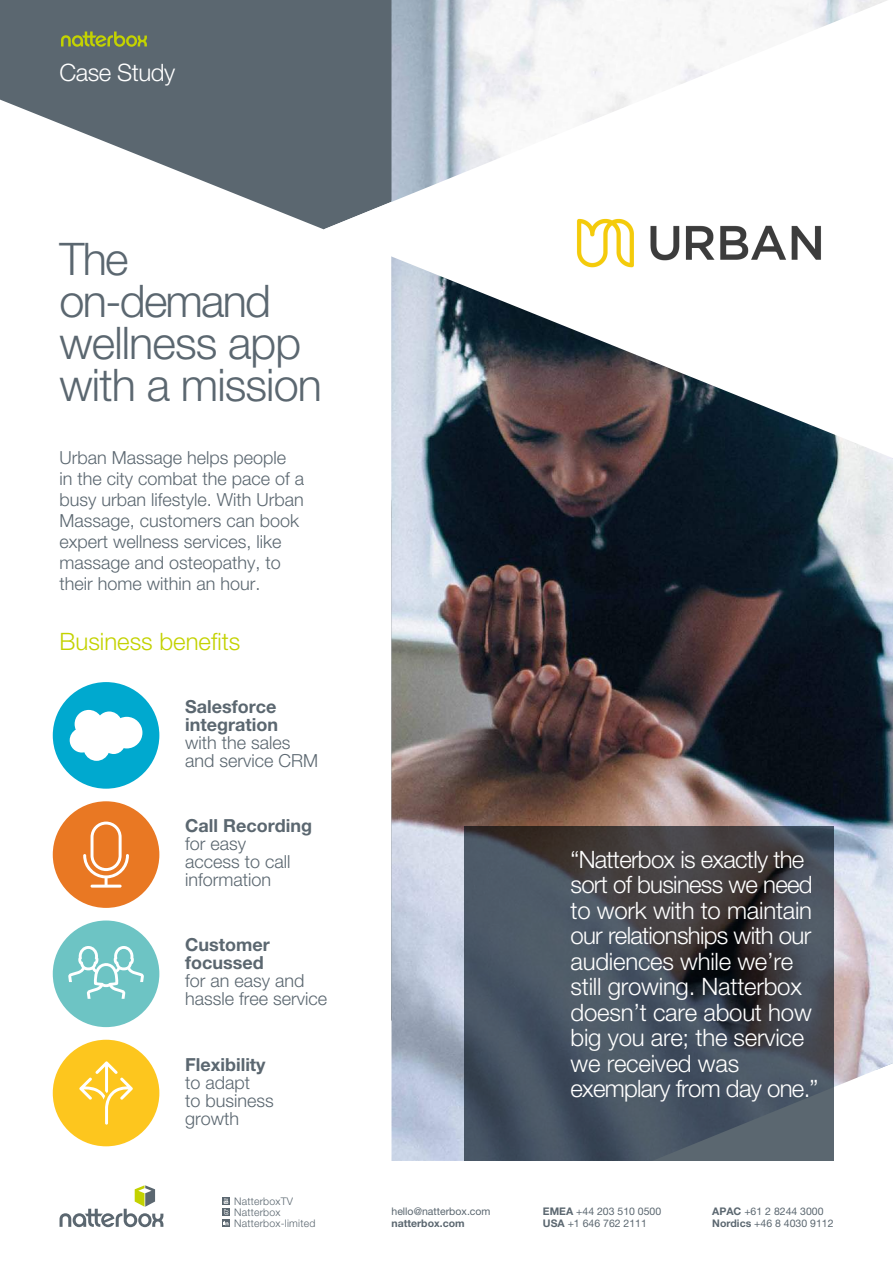
<style>
.page{position:relative;width:893px;height:1263px;background:#fff}
.page>*{position:absolute;margin:0;border:0;box-sizing:border-box;transform-origin:0 0}
.t1{font:300 45px/42px "Helvetica Neue LT Pro";letter-spacing:-.02em;color:#5b6770}
.t2{font:300 24px/25.5px "Helvetica Neue LT Pro";letter-spacing:-.01em;color:#fff}
.t3{font:300 24px "Helvetica Neue LT Pro";color:#c3d200}
.t4{font:300 18px/21px "Helvetica Neue LT Pro";color:#5b6770}
.t5{font:700 18px/18px "Helvetica Neue LT Pro";color:#5b6770}
.t6{font:10.5px/12px "Helvetica Neue LT Pro";color:#5b6770}
.t7{font:300 10.5px/11.1px "Helvetica Neue LT Pro";letter-spacing:.02em;color:#5b6770}
.t8{font:700 10.5px "Helvetica Neue LT Pro";color:#5b6770}
.s1{font-weight:700}
</style>
<div class="page">
<svg style="left:0;top:0;width:324px;height:229px;fill:#5b6770"></svg>
<img style="left:391px;top:458px;width:502px;height:703px">
<svg style="left:324px;top:0;width:567px;height:458px"></svg>
<svg style="left:61px;top:31px;width:86px;height:16px"></svg>
<svg style="left:464px;top:826px;width:369px;height:335px;background:#444c56"></svg>
<svg style="left:60px;top:1185px;width:103px;height:42px"></svg>
<svg style="left:222px;top:1208px;width:8px;height:8px"></svg>
<svg style="left:222px;top:1197px;width:8px;height:7px"></svg>
<svg style="left:224px;top:1198px;width:4px;height:17px"></svg>
<svg style="left:222px;top:1219px;width:8px;height:8px"></svg>
<svg style="left:224px;top:1221px;width:4px;height:4px"></svg>
<div style="left:53px;top:801px;width:106px;height:107px;background:#e97823;border-radius:50%"></div>
<svg style="left:83px;top:821px;width:46px;height:67px"></svg>
<div style="left:53px;top:1040px;width:106px;height:106px;background:#fdc61e;border-radius:50%"></div>
<svg style="left:79px;top:1061px;width:54px;height:64px"></svg>
<div style="left:53px;top:682px;width:106px;height:107px;background:#00a9cf;border-radius:50%"></div>
<svg style="left:70px;top:710px;width:72px;height:51px"></svg>
<div style="left:53px;top:920px;width:106px;height:107px;background:#6dc4c4;border-radius:50%"></div>
<svg style="left:68px;top:946px;width:76px;height:53px"></svg>
<img style="left:561px;top:206px;width:275px;height:75px">
<h2 class="t2" style="left:60px;top:59px;width:117px">Case Study</h2>
<h1 class="t1" style="left:60px;top:237px;width:264px">The on-demand wellness app with a mission</h1>
<p class="t4" style="left:60px;top:447px;width:246px">Urban Massage helps people<br>in the city combat the pace of a busy urban lifestyle. With Urban<br>Massage, customers can book expert wellness services, like massage and osteopathy, to their home within an hour.</p>
<h2 class="t3" style="left:60px;top:626px;width:182px">Business benefits</h2>
<p class="t5" style="left:185px;top:697px;width:94px">Salesforce integration</p>
<p class="t4" style="left:185px;top:733px;width:135px;line-height:18px">with the sales and service CRM</p>
<p class="t5" style="left:185px;top:816px;width:128px">Call Recording</p>
<p class="t4" style="left:185px;top:834px;width:107px;line-height:18px">for easy access to call information</p>
<p class="t5" style="left:185px;top:935px;width:86px">Customer focussed</p>
<p class="t4" style="left:185px;top:971px;width:144px;line-height:18px">for an easy and hassle free service</p>
<p class="t5" style="left:185px;top:1055px;width:82px">Flexibility</p>
<p class="t4" style="left:185px;top:1073px;width:90px;line-height:18px">to adapt<br>to business growth</p>
<p class="t7" style="left:234px;top:1195px;width:83px">NatterboxTV<br>Natterbox<br>Natterbox-limited</p>
<p class="t6" style="left:391px;top:1205px;width:101px">hello@natterbox.com</p>
<p class="t8" style="left:391px;top:1216px;width:75px">natterbox.com</p>
<h2 class="t2" style="left:570px;top:846px;width:249px">“Natterbox is exactly the sort of business we need to work with to maintain our relationships with our audiences while we’re still growing. Natterbox doesn’t care about how big you are; the service we received was exemplary from day one.”</h2>
<p class="t6" style="left:543px;top:1205px;width:120px"><span class="s1">EMEA</span> +44 203 510 0500<br><span class="s1">USA</span> +1 646 762 2111</p>
<p class="t6" style="left:712px;top:1205px;width:123px"><span class="s1">APAC</span> +61 2 8244 3000<br><span class="s1">Nordics</span> +46 8 4030 9112</p>
</div>
